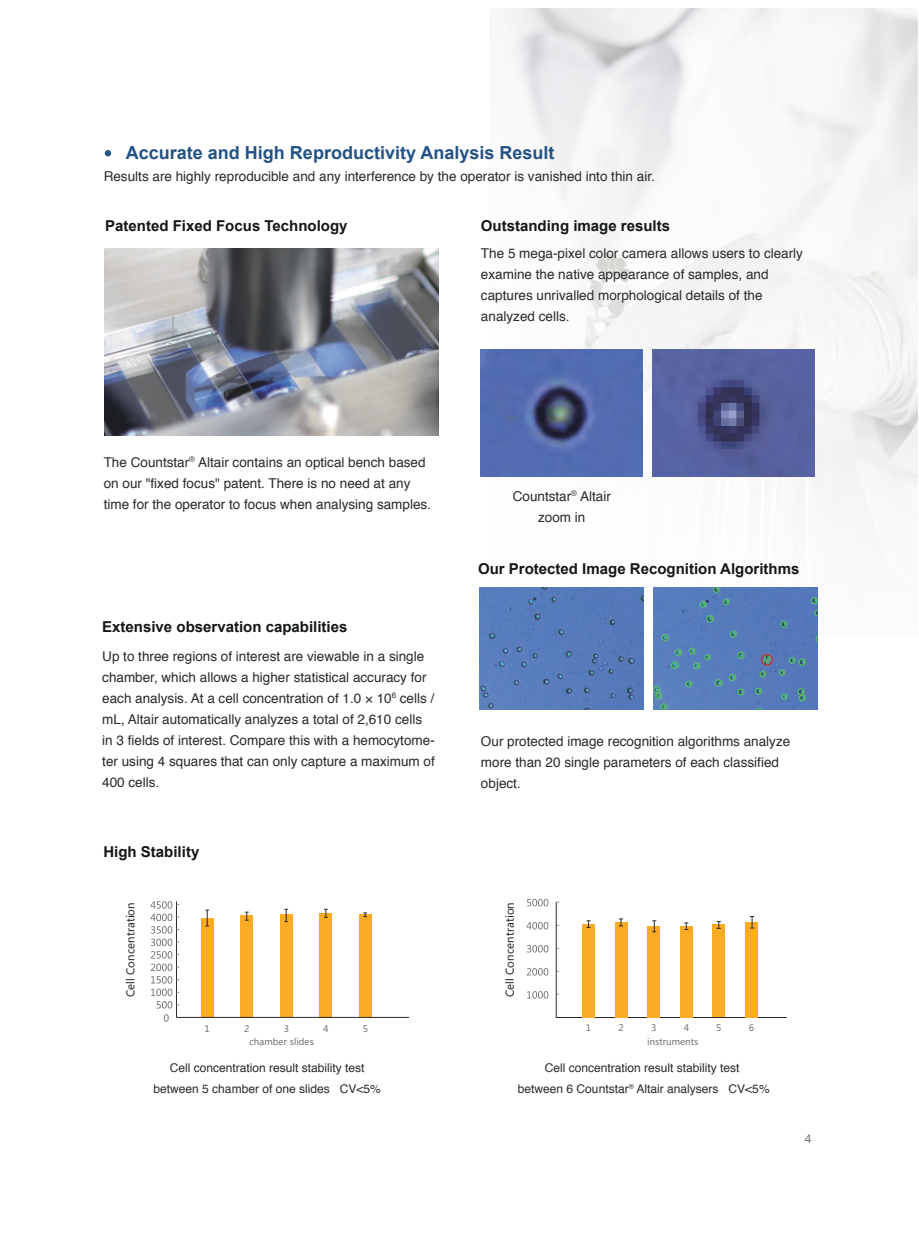
<style>
.page{position:relative;width:919px;height:1238px;background:#fff}
.page>*{position:absolute;margin:0;border:0;box-sizing:border-box;transform-origin:0 0}
.t1{font:700 18px "Arial";color:#235285}
.t2{font:700 15px "Arial";color:#131716}
.t3{font:13.5px/21px "Helvetica";color:#2b292a}
.t4{font:12px/21px "Helvetica";color:#2b292a;text-align:center}
.t5{font:12px "FZS3 JW GB1 0";color:#6f7174}
.t6{font:10.65px "Microsoft Ya Hei";color:#2b292a}
.t7{font:9px/12.9px "Microsoft Ya Hei";color:#6f7174}
</style>
<div class="page">
<img style="left:490px;top:8px;width:427px;height:628px">
<svg style="left:105px;top:150px;width:6px;height:6px"></svg>
<img style="left:105px;top:248px;width:333px;height:187px">
<img style="left:652px;top:349px;width:162px;height:127px">
<img style="left:481px;top:349px;width:161px;height:127px">
<svg style="left:527px;top:899px;width:21px;height:7px"></svg>
<svg style="left:526px;top:922px;width:22px;height:7px"></svg>
<svg style="left:527px;top:945px;width:21px;height:7px"></svg>
<svg style="left:526px;top:968px;width:22px;height:7px"></svg>
<svg style="left:527px;top:991px;width:21px;height:7px"></svg>
<hr style="left:556px;top:1017px;width:230px;height:1px;background:#2b292a">
<hr style="left:556px;top:902px;width:1px;height:115px;background:#2b292a">
<div style="left:582px;top:923px;width:13px;height:94px;background:#fbab24"></div>
<svg style="left:586px;top:920px;width:4px;height:8px"></svg>
<div style="left:614px;top:922px;width:13px;height:95px;background:#fbab24"></div>
<svg style="left:618px;top:918px;width:5px;height:8px"></svg>
<div style="left:647px;top:926px;width:13px;height:91px;background:#fbab24"></div>
<svg style="left:652px;top:920px;width:4px;height:12px"></svg>
<div style="left:679px;top:925px;width:13px;height:92px;background:#fbab24"></div>
<svg style="left:684px;top:922px;width:4px;height:8px"></svg>
<div style="left:712px;top:924px;width:13px;height:93px;background:#fbab24"></div>
<svg style="left:716px;top:921px;width:4px;height:8px"></svg>
<div style="left:745px;top:922px;width:12px;height:95px;background:#fbab24"></div>
<svg style="left:750px;top:916px;width:4px;height:12px"></svg>
<hr style="left:176px;top:901px;width:1px;height:116px;background:#2b292a">
<svg style="left:150px;top:901px;width:30px;height:107px"></svg>
<div style="left:201px;top:917px;width:12px;height:100px;background:#fbab24"></div>
<div style="left:240px;top:915px;width:13px;height:102px;background:#fbab24"></div>
<div style="left:280px;top:914px;width:12px;height:103px;background:#fbab24"></div>
<div style="left:319px;top:913px;width:13px;height:104px;background:#fbab24"></div>
<div style="left:359px;top:914px;width:12px;height:103px;background:#fbab24"></div>
<hr style="left:176px;top:1016px;width:233px;height:1px;background:#2b292a">
<svg style="left:164px;top:1014px;width:5px;height:7px"></svg>
<svg style="left:205px;top:909px;width:4px;height:17px"></svg>
<svg style="left:245px;top:911px;width:3px;height:9px"></svg>
<svg style="left:284px;top:909px;width:4px;height:13px"></svg>
<svg style="left:324px;top:909px;width:4px;height:9px"></svg>
<svg style="left:363px;top:912px;width:4px;height:5px"></svg>
<img style="left:479px;top:587px;width:164px;height:122px">
<img style="left:653px;top:587px;width:164px;height:122px">
<h1 class="t1" style="left:126px;top:145px;width:430px">Accurate and High Reproductivity Analysis Result</h1>
<p class="t3" style="left:104px;top:167px;width:552px">Results are highly reproducible and any interference by the operator is vanished into thin air.</p>
<p class="t2" style="left:105px;top:220px;width:244px">Patented Fixed Focus Technology</p>
<p class="t2" style="left:481px;top:220px;width:191px">Outstanding image results</p>
<p class="t3" style="left:481px;top:244px;width:323px">The 5 mega-pixel color camera allows users to clearly examine the native appearance of samples, and captures unrivalled morphological details of the analyzed cells.</p>
<p class="t3" style="left:104px;top:453px;width:329px">The Countstar<sup>Æ</sup> Altair contains an optical bench based on our "fixed focus" patent. There is no need at any time for the operator to focus when analysing samples.</p>
<p class="t2" style="left:102px;top:621px;width:247px">Extensive observation capabilities</p>
<p class="t3" style="left:102px;top:646px;width:334px">Up to three regions of interest are viewable in a single chamber, which allows a higher statistical accuracy for each analysis. At a cell concentration of 1.0 10<sup>6</sup> cells / mL, Altair automatically analyzes a total of 2,610 cells in 3 fields of interest. Compare this with a hemocytome&shy;ter using 4 squares that can only capture a maximum of 400 cells.</p>
<p class="t2" style="left:103px;top:845px;width:97px">High Stability</p>
<p class="t3" style="left:512px;top:487px;width:100px;text-align:center">Countstar<sup>Æ</sup> Altair zoom in</p>
<p class="t2" style="left:478px;top:563px;width:323px">Our Protected Image Recognition Algorithms</p>
<p class="t3" style="left:481px;top:731px;width:311px">Our protected image recognition algorithms analyze more than 20 single parameters of each classified object.</p>
<p class="t6" style="left:126px;top:996px;width:96px;rotate:-90deg">Cell Concentration</p>
<p class="t6" style="left:505px;top:996px;width:96px;rotate:-90deg">Cell Concentration</p>
<p class="t7" style="left:204px;top:1022px;width:7px">1</p>
<p class="t7" style="left:244px;top:1022px;width:7px">2</p>
<p class="t7" style="left:249px;top:1022px;width:66px;text-indent:34px">3 chamber slides</p>
<p class="t7" style="left:323px;top:1022px;width:7px">4</p>
<p class="t7" style="left:363px;top:1022px;width:7px">5</p>
<p class="t4" style="left:153px;top:1058px;width:229px">Cell concentration result stability test between 5 chamber of one slides CV&lt;5%</p>
<p class="t4" style="left:518px;top:1058px;width:253px">Cell concentration result stability test<br>between 6 Countstar<sup>Æ</sup> Altair analysers CV&lt;5%</p>
<p class="t7" style="left:586px;top:1022px;width:7px">1</p>
<p class="t7" style="left:618px;top:1022px;width:7px">2</p>
<p class="t7" style="left:651px;top:1022px;width:7px">3</p>
<p class="t7" style="left:683px;top:1022px;width:7px">4</p>
<p class="t7" style="left:716px;top:1022px;width:7px">5</p>
<p class="t7" style="left:748px;top:1022px;width:7px">6</p>
<p class="t7" style="left:647px;top:1035px;width:53px">instruments</p>
<p class="t5" style="left:804px;top:1130px;width:8px">S</p>
</div>
